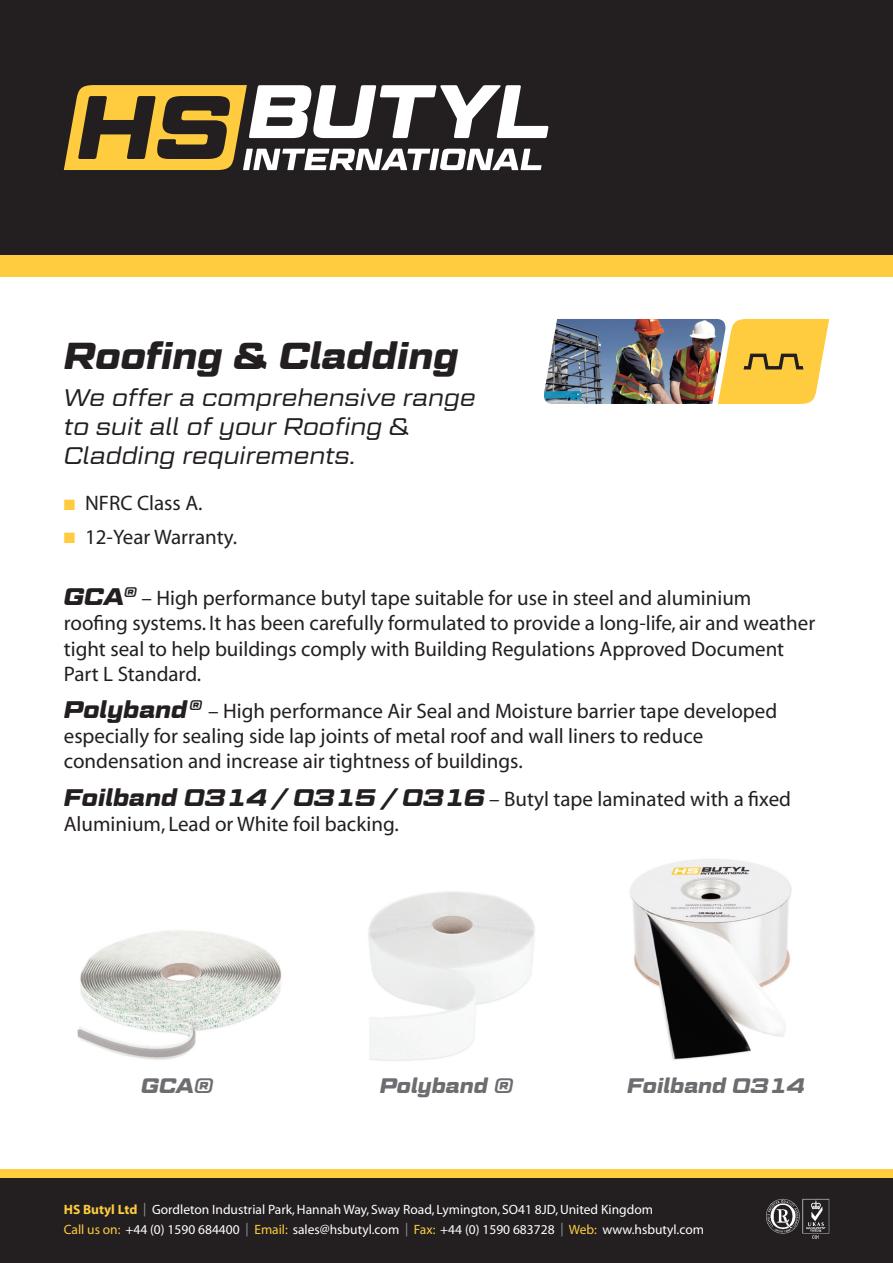
<style>
.page{position:relative;width:893px;height:1263px;background:#fff}
.page>*{position:absolute;margin:0;border:0;box-sizing:border-box;transform-origin:0 0}
.t1{font:italic 700 37.5px "Geom Graphic";color:#231f20}
.t2{font:italic 300 24px/28.8px "Geom Graphic";color:#231f20}
.t3{font:21px/25.2px "Myriad";color:#231f20}
.t4{font:italic 700 21px "Geom Graphic";color:#6c6d70}
.t5{font:13.5px/20.4px "Myriad";color:#fff}
.s1{color:#fecc3e}
.s2{font-family:"Geom Graphic";font-weight:700;font-style:italic;font-size:24px}
.s3{font-weight:700;color:#fecc3e}
.s4{color:#939598}
</style>
<div class="page">
<div style="left:0;top:0;width:893px;height:255px;background:#231f20"></div>
<div style="left:0;top:255px;width:893px;height:21px;background:#fecc3e"></div>
<svg style="left:64px;top:85px;width:484px;height:85px"></svg>
<div style="left:0;top:1178px;width:893px;height:85px;background:#231f20"></div>
<div style="left:0;top:1169px;width:893px;height:9px;background:#fecc3e"></div>
<img style="left:766px;top:1198px;width:64px;height:41px">
<img style="left:544px;top:319px;width:174px;height:85px">
<svg style="left:718px;top:319px;width:111px;height:85px;background:#f2c955"></svg>
<img style="left:77px;top:930px;width:205px;height:130px">
<img style="left:368px;top:891px;width:167px;height:170px">
<img style="left:630px;top:859px;width:162px;height:201px">
<h1 class="t1" style="left:64px;top:333px;width:396px">Roofing &amp; Cladding</h1>
<p class="t2" style="left:64px;top:383px;width:413px">We offer a comprehensive range to suit all of your Roofing &amp;<br>Cladding requirements.</p>
<p class="t3" style="left:64px;top:492px;width:140px"><span class="s1">■</span> NFRC Class A.</p>
<p class="t3" style="left:64px;top:525px;width:175px"><span class="s1">■</span> 12-Year Warranty.</p>
<p class="t3" style="left:64px;top:586px;width:753px"><span class="s2">GCA</span><sup>®</sup> – High performance butyl tape suitable for use in steel and aluminium roofing systems. It has been carefully formulated to provide a long-life, air and weather tight seal to help buildings comply with Building Regulations Approved Document Part L Standard.</p>
<p class="t3" style="left:64px;top:699px;width:715px"><span class="s2">Polyband</span> <sup>®</sup> – High performance Air Seal and Moisture barrier tape developed especially for sealing side lap joints of metal roof and wall liners to reduce condensation and increase air tightness of buildings.</p>
<p class="t3" style="left:64px;top:787px;width:729px"><span class="s2">Foilband 0314 / 0315 / 0316</span> – Butyl tape laminated with a fixed<br>Aluminium, Lead or White foil backing.</p>
<p class="t4" style="left:141px;top:1072px;width:74px">GCA®</p>
<p class="t4" style="left:380px;top:1072px;width:135px">Polyband ®</p>
<p class="t4" style="left:627px;top:1072px;width:179px">Foilband 0314</p>
<p class="t5" style="left:64px;top:1199px;width:642px"><span class="s3">HS Butyl Ltd</span> <span class="s4">|</span> Gordleton Industrial Park, Hannah Way, Sway Road, Lymington, SO41 8JD, United Kingdom<br><span class="s1">Call us on:</span> +44 (0) 1590 684400 <span class="s4">|</span> <span class="s1">Email:</span> sales@hsbutyl.com <span class="s4">|</span> <span class="s1">Fax:</span> +44 (0) 1590 683728 <span class="s4">|</span> <span class="s1">Web:</span> www.hsbutyl.com</p>
</div>
